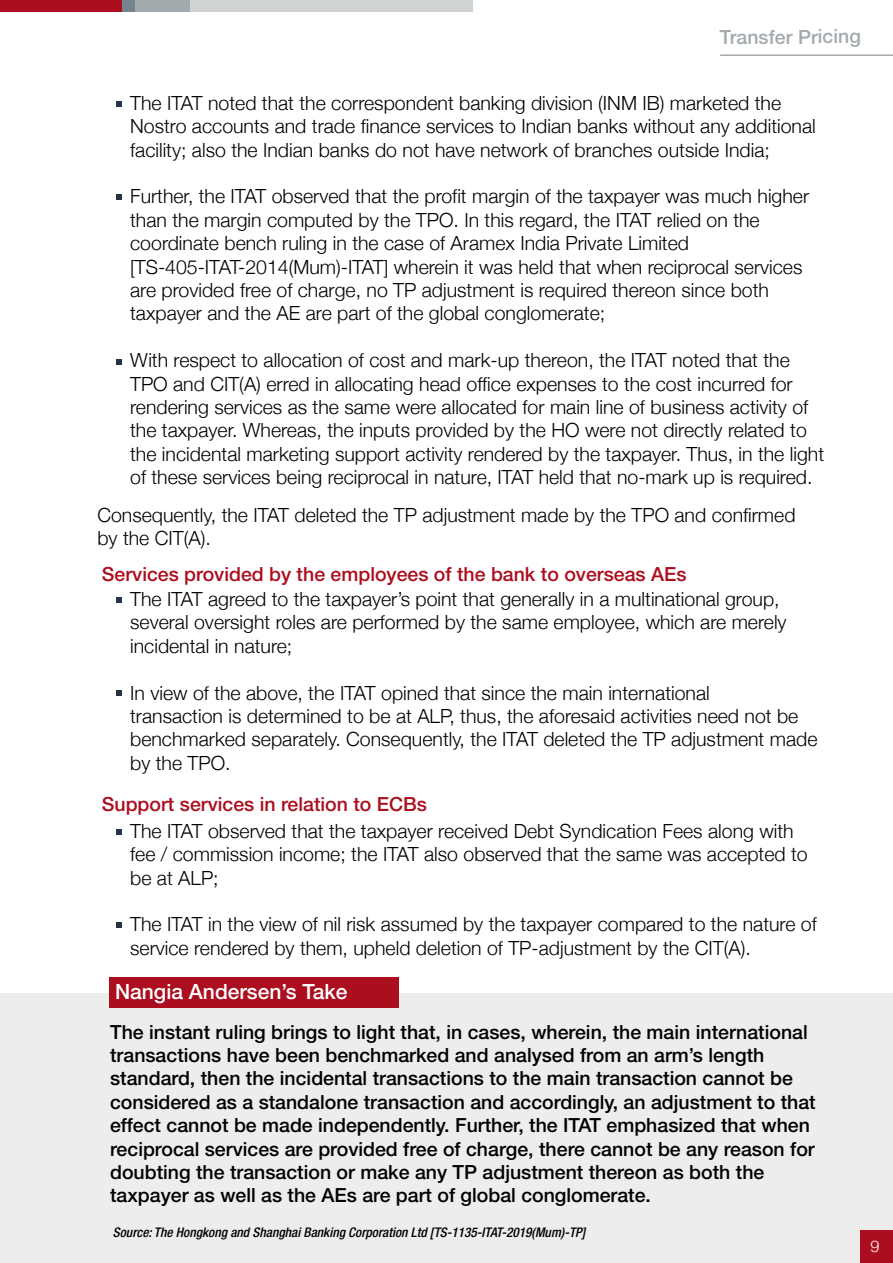
<style>
.page{position:relative;width:893px;height:1263px;background:#fff}
.page>*{position:absolute;margin:0;border:0;box-sizing:border-box;transform-origin:0 0}
.t1{font:500 21px "Helvetica Neue";color:#fff}
.t2{font:300 19.5px/23.4px "Helvetica Neue";color:#000}
.t3{font:500 19.5px/23.4px "Helvetica Neue";color:#000}
.t4{font:500 19.5px "Helvetica Neue";color:#ab0e1e}
.t5{font:500 19.5px "Helvetica Neue";letter-spacing:-.01em;color:#a3aaae}
.t6{font:300 16.2px "Helvetica Neue";color:#fff}
.t7{font:italic 500 condensed 13.35px "Helvetica Neue LT Pro";color:#000}
</style>
<div class="page">
<div style="left:182px;top:0;width:291px;height:11px;background:#d0d3d4"></div>
<div style="left:131px;top:0;width:58px;height:11px;background:#a3aaae"></div>
<div style="left:118px;top:0;width:17px;height:11px;background:#76848f"></div>
<div style="left:0;top:0;width:122px;height:11px;background:#ab0e1e"></div>
<hr style="left:720px;top:54px;width:173px;height:2px;background:#a3aaae">
<svg style="left:116px;top:101px;width:5px;height:6px"></svg>
<svg style="left:116px;top:194px;width:6px;height:5px"></svg>
<svg style="left:116px;top:359px;width:6px;height:6px"></svg>
<svg style="left:116px;top:597px;width:5px;height:6px"></svg>
<svg style="left:116px;top:690px;width:6px;height:6px"></svg>
<svg style="left:116px;top:829px;width:5px;height:6px"></svg>
<svg style="left:116px;top:922px;width:6px;height:6px"></svg>
<div style="left:0;top:993px;width:893px;height:270px;background:#ededed"></div>
<div style="left:109px;top:977px;width:290px;height:31px;background:#ab0e1e"></div>
<div style="left:861px;top:1231px;width:32px;height:32px;background:#ab0e1e"></div>
<p class="t5" style="left:720px;top:25px;width:143px">Transfer Pricing</p>
<p class="t2" style="left:130px;top:90px;width:687px">The ITAT noted that the correspondent banking division (INM IB) marketed the<br>Nostro accounts and trade finance services to Indian banks without any additional facility; also the Indian banks do not have network of branches outside India;</p>
<p class="t2" style="left:130px;top:183px;width:680px">Further, the ITAT observed that the profit margin of the taxpayer was much higher than the margin computed by the TPO. In this regard, the ITAT relied on the coordinate bench ruling in the case of Aramex India Private Limited [TS-405-ITAT-2014(Mum)-ITAT] wherein it was held that when reciprocal services are provided free of charge, no TP adjustment is required thereon since both taxpayer and the AE are part of the global conglomerate;</p>
<p class="t2" style="left:130px;top:347px;width:695px">With respect to allocation of cost and mark-up thereon, the ITAT noted that the TPO and CIT(A) erred in allocating head office expenses to the cost incurred for rendering services as the same were allocated for main line of business activity of the taxpayer. Whereas, the inputs provided by the HO were not directly related to the incidental marketing support activity rendered by the taxpayer. Thus, in the light of these services being reciprocal in nature, ITAT held that no-mark up is required.</p>
<p class="t2" style="left:97px;top:502px;width:700px">Consequently, the ITAT deleted the TP adjustment made by the TPO and confirmed by the CIT(A).</p>
<p class="t4" style="left:102px;top:562px;width:586px">Services provided by the employees of the bank to overseas AEs</p>
<p class="t2" style="left:130px;top:586px;width:658px">The ITAT agreed to the taxpayer’s point that generally in a multinational group, several oversight roles are performed by the same employee, which are merely incidental in nature;</p>
<p class="t2" style="left:130px;top:679px;width:689px">In view of the above, the ITAT opined that since the main international<br>transaction is determined to be at ALP, thus, the aforesaid activities need not be benchmarked separately. Consequently, the ITAT deleted the TP adjustment made by the TPO.</p>
<p class="t4" style="left:102px;top:793px;width:327px">Support services in relation to ECBs</p>
<p class="t2" style="left:130px;top:818px;width:679px">The ITAT observed that the taxpayer received Debt Syndication Fees along with fee / commission income; the ITAT also observed that the same was accepted to be at ALP;</p>
<p class="t2" style="left:130px;top:911px;width:688px">The ITAT in the view of nil risk assumed by the taxpayer compared to the nature of service rendered by them, upheld deletion of TP-adjustment by the CIT(A).</p>
<p class="t1" style="left:115px;top:979px;width:234px">Nangia Andersen’s Take</p>
<p class="t3" style="left:110px;top:1020px;width:707px">The instant ruling brings to light that, in cases, wherein, the main international transactions have been benchmarked and analysed from an arm’s length standard, then the incidental transactions to the main transaction cannot be considered as a standalone transaction and accordingly, an adjustment to that effect cannot be made independently. Further, the ITAT emphasized that when reciprocal services are provided free of charge, there cannot be any reason for doubting the transaction or make any TP adjustment thereon as both the taxpayer as well as the AEs are part of global conglomerate.</p>
<p class="t7" style="left:113px;top:1225px;width:474px">Source: The Hongkong and Shanghai Banking Corporation Ltd [TS-1135-ITAT-2019(Mum)-TP]</p>
<p class="t6" style="left:870px;top:1233px;width:11px">9</p>
</div>
